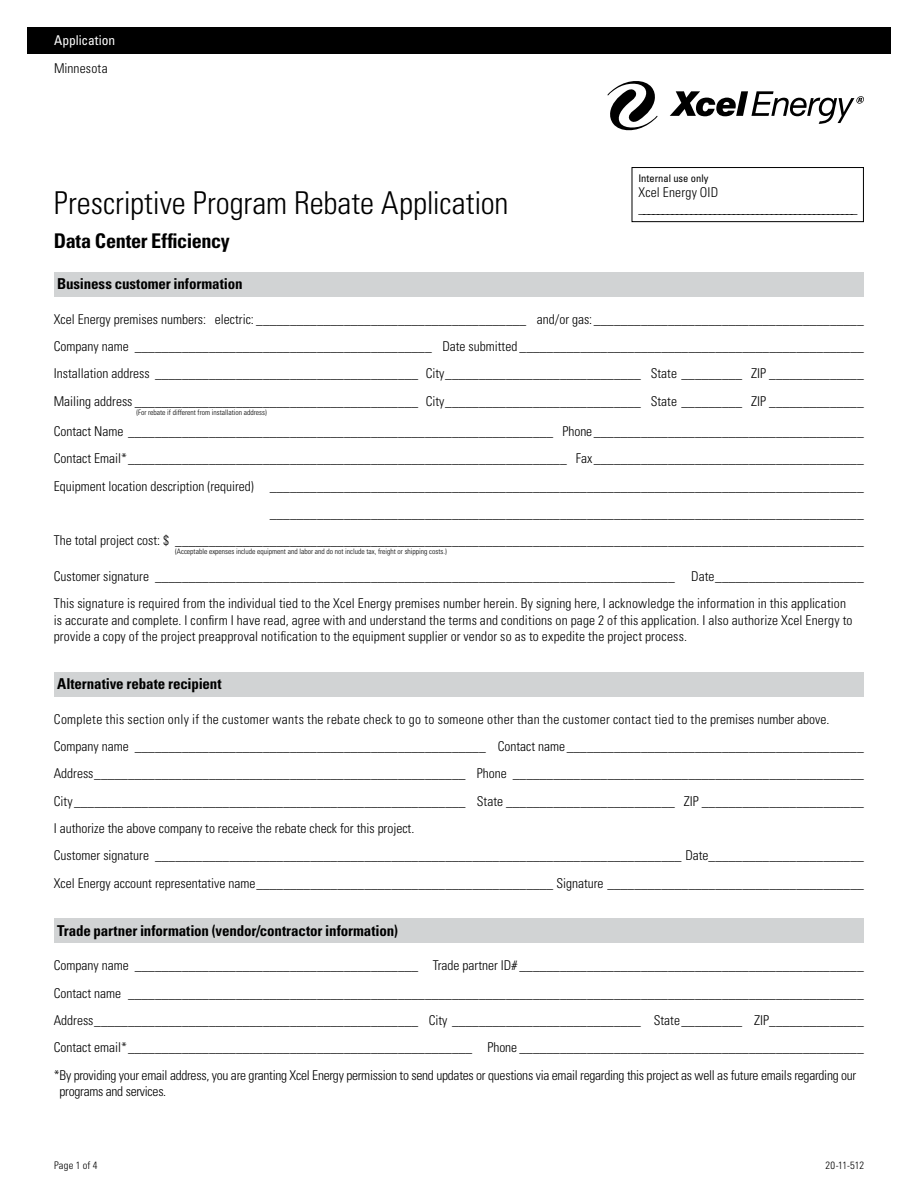
<style>
.page{position:relative;width:918px;height:1188px;background:#fff}
.page>*{position:absolute;margin:0;border:0;box-sizing:border-box;transform-origin:0 0}
.t1{font:300 condensed 31.5px "Univers LT Std";color:#000}
.t2{font:700 condensed 20.25px "Univers LT Std";letter-spacing:-.02em;color:#000}
.t3{font:700 condensed 15px "Univers LT Std";letter-spacing:-.005em;color:#000}
.t4{font:300 condensed 13.5px/27.3px "Univers LT Std";color:#000}
.t5{font:300 condensed 13.5px "Univers LT Std";letter-spacing:-.02em;color:#000}
.t6{font:condensed 13.5px "Univers LT Std";letter-spacing:-.005em;color:#fff}
.t7{font:300 condensed 10.5px "Univers LT Std";letter-spacing:.02em;color:#000}
.t8{font:condensed 10.5px "Univers LT Std";color:#000}
.t9{font:300 condensed 7.5px "Univers LT Std";color:#000}
</style>
<div class="page">
<div style="left:27px;top:27px;width:864px;height:27px;background:#000"></div>
<svg style="left:608px;top:81px;width:50px;height:49px"></svg>
<svg style="left:670px;top:91px;width:194px;height:33px"></svg>
<div style="left:54px;top:272px;width:810px;height:24px;background:#d1d3d4"></div>
<div style="left:54px;top:672px;width:810px;height:25px;background:#d1d3d4"></div>
<div style="left:54px;top:919px;width:810px;height:24px;background:#d1d3d4"></div>
<div style="left:632px;top:167px;width:232px;height:55px;border:1px solid #000"></div>
<p class="t6" style="left:54px;top:32px;width:63px">Application</p>
<p class="t4" style="left:54px;top:54px;width:55px">Minnesota</p>
<p class="t8" style="left:638px;top:171px;width:71px">Internal use only</p>
<p class="t4" style="left:638px;top:184px;width:221px;line-height:16.5px">Xcel Energy OID ______________________________________________</p>
<h1 class="t1" style="left:54px;top:184px;width:456px">Prescriptive Program Rebate Application</h1>
<h2 class="t2" style="left:54px;top:228px;width:178px">Data Center Efficiency</h2>
<p class="t3" style="left:57px;top:274px;width:187px">Business customer information</p>
<p class="t4" style="left:54px;top:305px;width:812px;text-align:justify">Xcel Energy premises numbers: electric: ________________________________________ and/or gas:________________________________________ Company name ____________________________________________ Date submitted ___________________________________________________ Installation address _______________________________________ City_____________________________ State _________ ZIP ______________ Mailing address __________________________________________ City_____________________________ State _________ ZIP ______________</p>
<p class="t4" style="left:54px;top:418px;width:812px;text-align:right">Contact Name _______________________________________________________________ Phone________________________________________ Contact Email*_________________________________________________________________ Fax________________________________________ Equipment location description (required) ________________________________________________________________________________________ ________________________________________________________________________________________<br>The total project cost: $ ______________________________________________________________________________________________________</p>
<p class="t4" style="left:54px;top:562px;width:811px">Customer signature _____________________________________________________________________________ Date______________________<br>This signature is required from the individual tied to the Xcel Energy premises number herein. By signing here, I acknowledge the information in this application</p>
<p class="t4" style="left:54px;top:612px;width:800px;line-height:16.5px">is accurate and complete. I confirm I have read, agree with and understand the terms and conditions on page 2 of this application. I also authorize Xcel Energy to provide a copy of the project preapproval notification to the equipment supplier or vendor so as to expedite the project process.</p>
<p class="t3" style="left:57px;top:674px;width:166px">Alternative rebate recipient</p>
<p class="t4" style="left:54px;top:705px;width:812px">Complete this section only if the customer wants the rebate check to go to someone other than the customer contact tied to the premises number above.<br>Company name ____________________________________________________ Contact name____________________________________________ Address_______________________________________________________ Phone ____________________________________________________ City__________________________________________________________ State _________________________ ZIP ________________________ I authorize the above company to receive the rebate check for this project.<br>Customer signature ______________________________________________________________________________ Date_______________________ Xcel Energy account representative name____________________________________________ Signature ______________________________________</p>
<p class="t3" style="left:57px;top:921px;width:342px">Trade partner information (vendor/contractor information)</p>
<p class="t4" style="left:54px;top:952px;width:812px;text-align:justify">Company name __________________________________________ Trade partner ID# ___________________________________________________ Contact name _____________________________________________________________________________________________________________ Address________________________________________________ City ____________________________ State_________ ZIP______________ Contact email*___________________________________________________ Phone ___________________________________________________ *By providing your email address, you are granting Xcel Energy permission to send updates or questions via email regarding this project as well as future emails regarding our</p>
<p class="t5" style="left:60px;top:1083px;width:108px">programs and services.</p>
<p class="t9" style="left:136px;top:408px;width:132px">(For rebate if different from installation address)</p>
<p class="t9" style="left:175px;top:547px;width:273px">(Acceptable expenses include equipment and labor and do not include tax, freight or shipping costs.)</p>
<p class="t7" style="left:54px;top:1159px;width:45px">Page 1 of 4</p>
<p class="t7" style="left:826px;top:1159px;width:40px">20-11-512</p>
</div>
